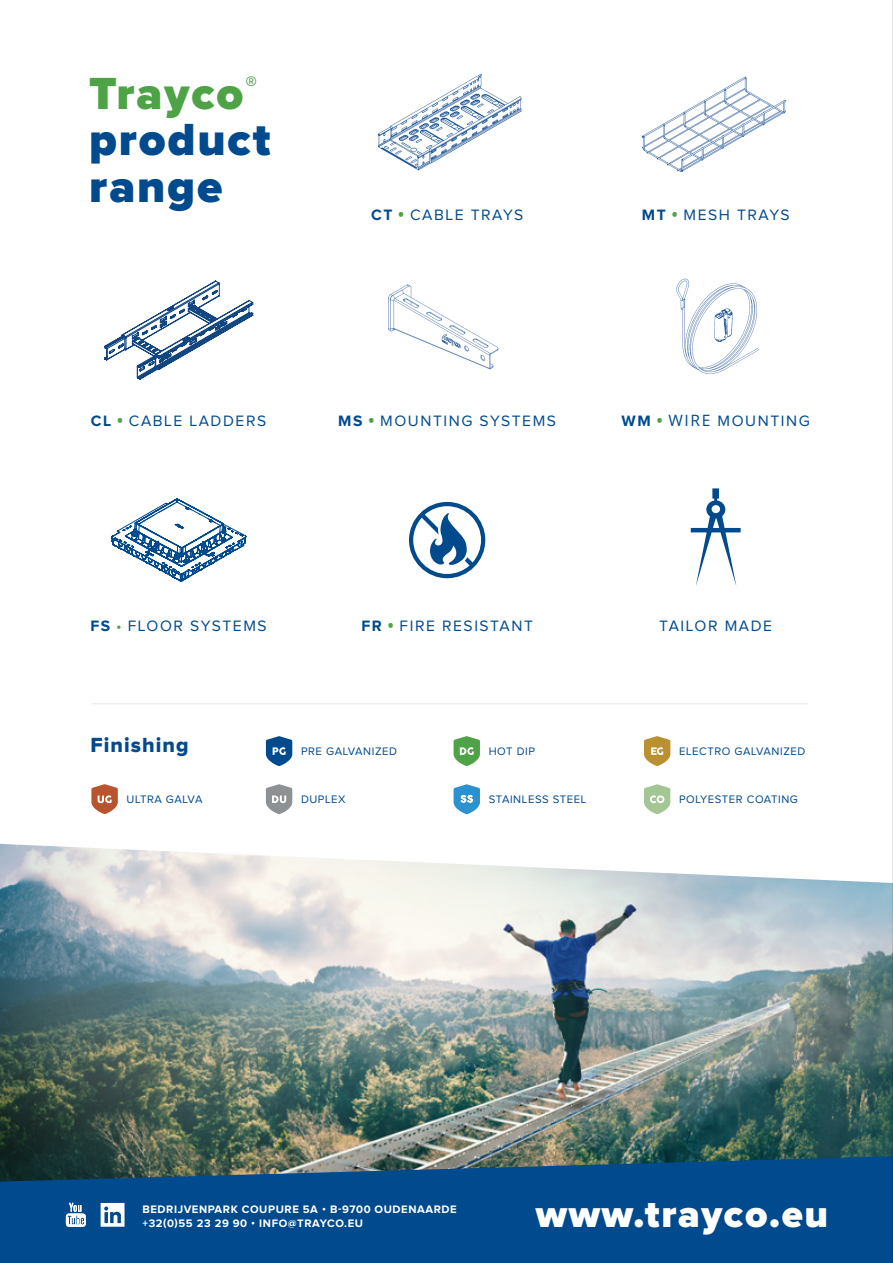
<style>
.page{position:relative;width:893px;height:1263px;background:#fff}
.page>*{position:absolute;margin:0;border:0;box-sizing:border-box;transform-origin:0 0}
.t1{font:900 46.65px/46.7px "Proxima Nova";letter-spacing:.04em;color:#004a8d}
.t2{font:900 39px "Proxima Nova";letter-spacing:.04em;color:#fff}
.t3{font:21.15px "Proxima Nova Extrabld";letter-spacing:.05em;color:#004a8d}
.t4{font:15.6px "Proxima Nova";letter-spacing:.1em;color:#004a8d}
.t5{font:11.25px "Proxima Nova";letter-spacing:.05em;color:#004a8d}
.t6{font:700 11.25px/13.5px "Proxima Nova";letter-spacing:.05em;color:#fff}
.s1{color:#4ea346}
.s2{font-weight:700}
.s3{font-family:"Open Sans";font-weight:700;color:#4ea346}
.s4{font-family:"Open Sans"}
</style>
<div class="page">
<img style="left:0;top:844px;width:892px;height:312px">
<svg style="left:0;top:1156px;width:892px;height:107px;background:#094c86"></svg>
<svg style="left:101px;top:1203px;width:24px;height:24px"></svg>
<svg style="left:66px;top:1203px;width:20px;height:24px"></svg>
<svg style="left:454px;top:736px;width:26px;height:30px"></svg>
<svg style="left:91px;top:784px;width:27px;height:30px"></svg>
<svg style="left:644px;top:736px;width:26px;height:30px"></svg>
<svg style="left:454px;top:784px;width:26px;height:30px"></svg>
<svg style="left:266px;top:784px;width:26px;height:30px"></svg>
<svg style="left:644px;top:784px;width:26px;height:30px"></svg>
<svg style="left:266px;top:736px;width:26px;height:30px"></svg>
<hr style="left:91px;top:703px;width:718px;height:1px;background:#e6e7e9">
<svg style="left:409px;top:502px;width:76px;height:76px"></svg>
<svg style="left:104px;top:281px;width:149px;height:98px"></svg>
<img style="left:378px;top:73px;width:144px;height:98px">
<img style="left:641px;top:76px;width:146px;height:96px">
<img style="left:388px;top:284px;width:111px;height:86px">
<img style="left:676px;top:278px;width:83px;height:96px">
<svg style="left:111px;top:498px;width:135px;height:84px"></svg>
<svg style="left:691px;top:488px;width:50px;height:98px"></svg>
<hr style="left:892px;top:0;width:1px;height:1263px;background:#d1d2d4">
<h1 class="t1" style="left:89px;top:71px;width:183px"><span class="s1">Trayco</span><sup>® </sup>product range</h1>
<p class="t4" style="left:371px;top:208px;width:154px"><span class="s2">CT</span> <span class="s3">•</span> CABLE TRAYS</p>
<p class="t4" style="left:642px;top:208px;width:149px"><span class="s2">MT</span> <span class="s3">•</span> MESH TRAYS</p>
<p class="t4" style="left:91px;top:413px;width:177px"><span class="s2">CL</span> <span class="s3">•</span> CABLE LADDERS</p>
<p class="t4" style="left:338px;top:413px;width:219px"><span class="s2">MS</span> <span class="s3">•</span> MOUNTING SYSTEMS</p>
<p class="t4" style="left:622px;top:413px;width:190px"><span class="s2">WM</span> <span class="s3">•</span> <span class="s4">WIRE</span> MOUNTING</p>
<p class="t4" style="left:90px;top:619px;width:178px"><span class="s2">FS</span> <span class="s1">•</span> FLOOR SYSTEMS</p>
<p class="t4" style="left:361px;top:619px;width:173px"><span class="s2">FR</span> <span class="s3">•</span> FIRE RESISTANT</p>
<p class="t4" style="left:659px;top:619px;width:114px">TAILOR MADE</p>
<h3 class="t3" style="left:90px;top:733px;width:100px">Finishing</h3>
<p class="t5" style="left:301px;top:746px;width:98px">PRE GALVANIZED</p>
<p class="t5" style="left:489px;top:746px;width:48px">HOT DIP</p>
<p class="t5" style="left:679px;top:746px;width:128px">ELECTRO GALVANIZED</p>
<p class="t5" style="left:127px;top:794px;width:77px">ULTRA GALVA</p>
<p class="t5" style="left:301px;top:794px;width:46px">DUPLEX</p>
<p class="t5" style="left:489px;top:794px;width:99px">STAINLESS STEEL</p>
<p class="t5" style="left:679px;top:794px;width:120px">POLYESTER COATING</p>
<p class="t6" style="left:142px;top:1203px;width:316px">BEDRIJVENPARK COUPURE 5A • B-9700 OUDENAARDE +32(0)55 23 29 90 • INFO@TRAYCO.EU</p>
<h2 class="t2" style="left:536px;top:1191px;width:294px">www.trayco.eu</h2>
</div>
